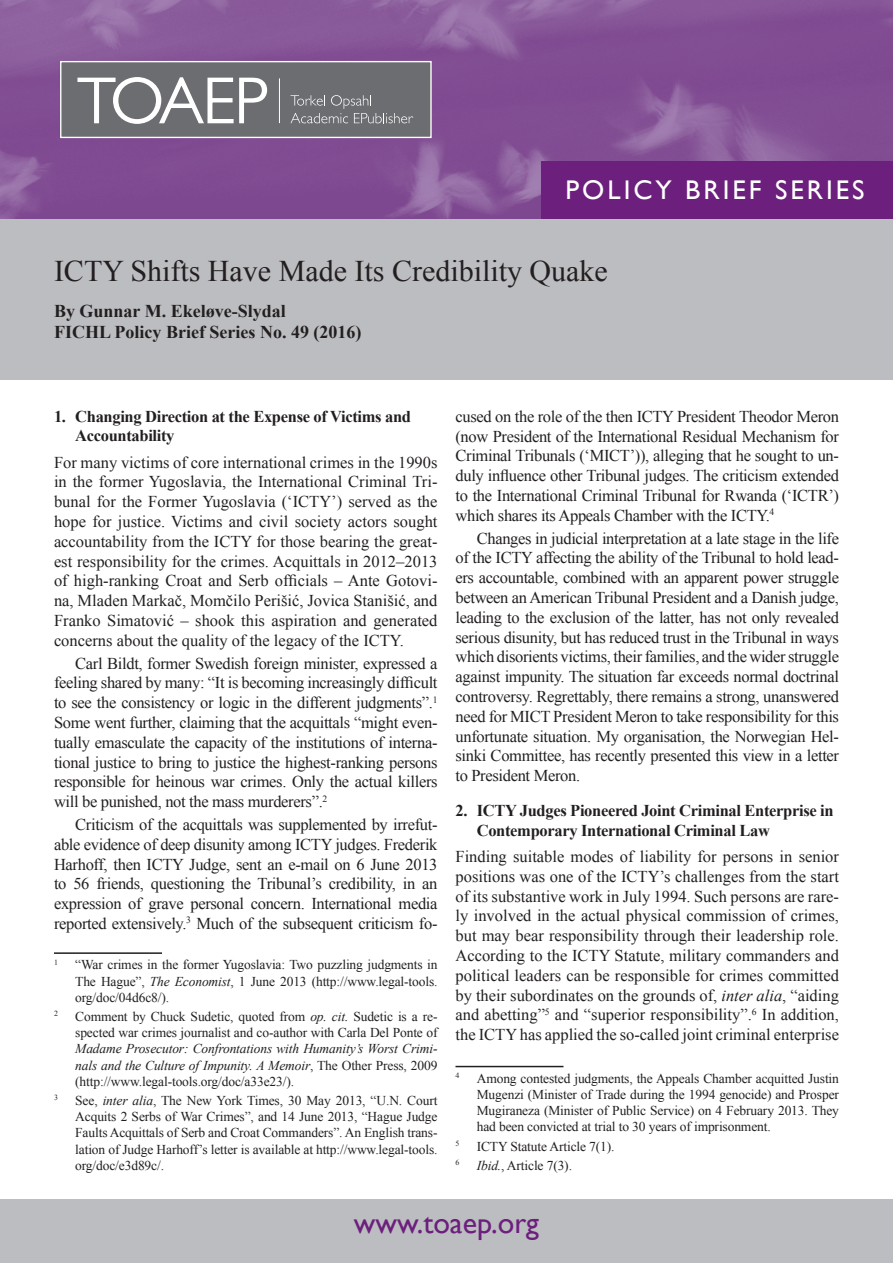
<style>
.page{position:relative;width:893px;height:1263px;background:#fff}
.page>*{position:absolute;margin:0;border:0;box-sizing:border-box;transform-origin:0 0}
.t1{font:30px "Times New Roman";color:#231f20}
.t2{font:30px "Gill Sans";color:#6c1f7d}
.t3{font:27px "Gill Sans";letter-spacing:.11em;color:#fff}
.t4{font:700 18px/21.6px "Times New Roman";color:#231f20}
.Second_Paragraph{font:16.5px/19.8px "Times New Roman";letter-spacing:-.02em;color:#231f20;text-align:justify}
.Para_first{font:16.5px/19.8px "Times New Roman";color:#231f20;text-align:justify}
.Heading_1{font:700 16.5px/19.8px "Times New Roman";letter-spacing:-.02em;color:#231f20}
.FICHL_PB_Footnote{font:13.5px/16.2px "Times New Roman";letter-spacing:-.01em;color:#231f20;text-align:justify}
.FICHL_PB_Footnote-2{font:7.8px "Times New Roman";color:#231f20}
.s1{font-style:italic}
</style>
<div class="page">
<div style="left:0;top:211px;width:893px;height:168px;background:#bcbdc0"></div>
<img style="left:0;top:0;width:893px;height:218px">
<div style="left:541px;top:161px;width:352px;height:57px;background:#6c1f7d"></div>
<div style="left:0;top:1199px;width:893px;height:64px;background:#bcbdc0"></div>
<svg style="left:62px;top:63px;width:368px;height:73px;background:#7c7d7f"></svg>
<hr style="left:279px;top:78px;width:1px;height:45px;background:#fff">
<div style="left:60px;top:61px;width:372px;height:77px;border:1px solid #fff"></div>
<hr style="left:54px;top:952px;width:108px;height:2px;background:#231f20">
<hr style="left:455px;top:1066px;width:108px;height:1px;background:#231f20">
<h2 class="t3" style="left:566px;top:174px;width:301px">POLICY BRIEF SERIES</h2>
<h1 class="t1" style="left:54px;top:251px;width:555px">ICTY Shifts Have Made Its Credibility Quake</h1>
<p class="t4" style="left:54px;top:300px;width:309px">By Gunnar M. Ekeløve-Slydal<br>FICHL Policy Brief Series No. 49 (2016)</p>
<p class="Heading_1" style="left:75px;top:406px;width:337px;text-indent:-21px">1. Changing Direction at the Expense of Victims and<br>Accountability</p>
<p class="Para_first" style="left:54px;top:452px;width:385px">For many victims of core international crimes in the 1990s in the former Yugoslavia, the International Criminal Tri&shy;bunal for the Former Yugoslavia (‘ICTY’) served as the hope for justice. Victims and civil society actors sought accountability from the ICTY for those bearing the great&shy;est responsibility for the crimes. Acquittals in 2012–2013 of high-ranking Croat and Serb officials – Ante Gotovi&shy;na, Mladen Markač, Momčilo Perišić, Jovica Stanišić, and Franko Simatović – shook this aspiration and generated concerns about the quality of the legacy of the ICTY.</p>
<p class="Second_Paragraph" style="left:54px;top:653px;width:385px;text-indent:21px">Carl Bildt, former Swedish foreign minister, expressed a feeling shared by many: “It is becoming increasingly difficult to see the consistency or logic in the different judgments”.<sup>1<br></sup>Some went further, claiming that the acquittals “might even&shy;tually emasculate the capacity of the institutions of interna&shy;tional justice to bring to justice the highest-ranking persons responsible for heinous war crimes. Only the actual killers will be punished, not the mass murderers”.<sup>2</sup></p>
<p class="Second_Paragraph" style="left:54px;top:814px;width:385px;text-indent:21px">Criticism of the acquittals was supplemented by irrefut&shy;able evidence of deep disunity among ICTY judges. Frederik Harhoff, then ICTY Judge, sent an e-mail on 6 June 2013 to 56 friends, questioning the Tribunal’s credibility, in an expression of grave personal concern. International media reported extensively.<sup>3</sup> Much of the subsequent criticism fo-</p>
<p class="FICHL_PB_Footnote-2" style="left:54px;top:957px;width:5px">1</p>
<p class="FICHL_PB_Footnote" style="left:75px;top:956px;width:364px">“War crimes in the former Yugoslavia: Two puzzling judgments in The Hague”, <span class="s1">The Economist</span>, 1 June 2013 (http://www.legal-tools. org/doc/04d6c8/).</p>
<p class="FICHL_PB_Footnote-2" style="left:54px;top:1008px;width:5px">2</p>
<p class="FICHL_PB_Footnote" style="left:75px;top:1008px;width:364px">Comment by Chuck Sudetic, quoted from <span class="s1">op. cit.</span> Sudetic is a re&shy;spected war crimes journalist and co-author with Carla Del Ponte of <span class="s1">Madame Prosecutor: Confrontations with Humanity’s Worst Crimi&shy;nals and the Culture of Impunity. A Memoir</span>, The Other Press, 2009 (http://www.legal-tools.org/doc/a33e23/).</p>
<p class="FICHL_PB_Footnote-2" style="left:54px;top:1092px;width:5px">3</p>
<p class="FICHL_PB_Footnote" style="left:75px;top:1092px;width:364px">See, <span class="s1">inter alia</span>, The New York Times, 30 May 2013, “U.N. Court Acquits 2 Serbs of War Crimes”, and 14 June 2013, “Hague Judge Faults Acquittals of Serb and Croat Commanders”. An English trans&shy;lation of Judge Harhoff’s letter is available at http://www.legal-tools. org/doc/e3d89c/.</p>
<p class="Second_Paragraph" style="left:455px;top:406px;width:385px">cused on the role of the then ICTY President Theodor Meron (now President of the International Residual Mechanism for Criminal Tribunals (‘MICT’)), alleging that he sought to un&shy;duly influence other Tribunal judges. The criticism extended to the International Criminal Tribunal for Rwanda (‘ICTR’) which shares its Appeals Chamber with the ICTY.<sup>4</sup></p>
<p class="Second_Paragraph" style="left:455px;top:528px;width:385px;text-indent:21px">Changes in judicial interpretation at a late stage in the life of the ICTY affecting the ability of the Tribunal to hold lead&shy;ers accountable, combined with an apparent power struggle between an American Tribunal President and a Danish judge, leading to the exclusion of the latter, has not only revealed serious disunity, but has reduced trust in the Tribunal in ways which disorients victims, their families, and the wider struggle against impunity. The situation far exceeds normal doctrinal controversy. Regrettably, there remains a strong, unanswered need for MICT President Meron to take responsibility for this unfortunate situation. My organisation, the Norwegian Hel&shy;sinki Committee, has recently presented this view in a letter to President Meron.</p>
<p class="Heading_1" style="left:477px;top:800px;width:358px;text-indent:-21px">2. ICTY Judges Pioneered Joint Criminal Enterprise in<br>Contemporary International Criminal Law</p>
<p class="Para_first" style="left:455px;top:846px;width:385px">Finding suitable modes of liability for persons in senior positions was one of the ICTY’s challenges from the start of its substantive work in July 1994. Such persons are rare&shy;ly involved in the actual physical commission of crimes, but may bear responsibility through their leadership role.<br>According to the ICTY Statute, military commanders and political leaders can be responsible for crimes committed by their subordinates on the grounds of, <span class="s1">inter alia</span>, “aiding and abetting”<sup>5</sup> and “superior responsibility”.<sup>6</sup> In addition, the ICTY has applied the so-called joint criminal enterprise</p>
<p class="FICHL_PB_Footnote-2" style="left:455px;top:1070px;width:5px">4</p>
<p class="FICHL_PB_Footnote" style="left:477px;top:1070px;width:364px">Among contested judgments, the Appeals Chamber acquitted Justin Mugenzi (Minister of Trade during the 1994 genocide) and Prosper Mugiraneza (Minister of Public Service) on 4 February 2013. They had been convicted at trial to 30 years of imprisonment.</p>
<p class="FICHL_PB_Footnote-2" style="left:455px;top:1138px;width:5px">5</p>
<p class="FICHL_PB_Footnote" style="left:477px;top:1138px;width:139px">ICTY Statute Article 7(1).</p>
<p class="FICHL_PB_Footnote-2" style="left:455px;top:1157px;width:5px">6</p>
<p class="FICHL_PB_Footnote" style="left:477px;top:1157px;width:97px"><span class="s1">Ibid.</span>, Article 7(3).</p>
<h1 class="t2" style="left:354px;top:1205px;width:187px">www.toaep.org</h1>
</div>
